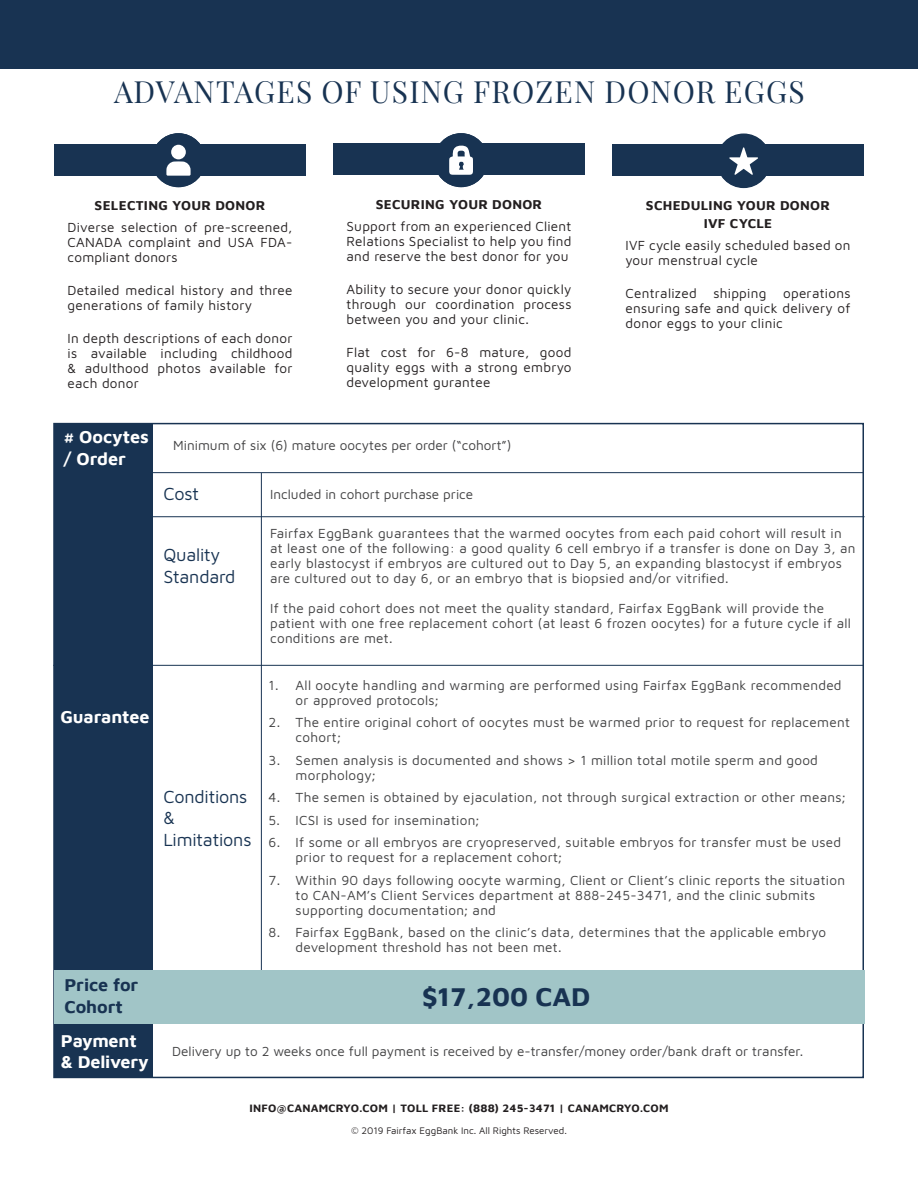
<style>
.page{position:relative;width:918px;height:1188px;background:#fff}
.page>*{position:absolute;margin:0;border:0;box-sizing:border-box;transform-origin:0 0}
.FFEB_HEADLINE{font:30px "Playfair Display";letter-spacing:.04em;color:#183352}
.t1{font:700 27px "Maven Pro";color:#183352}
.t2{font:18px/21.6px "Maven Pro";letter-spacing:-.01em;color:#183352}
.t3{font:700 18px/21.6px "Maven Pro";letter-spacing:-.01em;color:#fff}
.t4{font:700 18px/21.6px "Maven Pro";color:#183352}
.t5{font:13.5px/15px "Maven Pro";letter-spacing:.02em;color:#404041}
.FFEB_BODY_COPY{font:13.5px/15px "Maven Pro";letter-spacing:.02em;color:#231f20;text-align:justify}
.t6{font:13.5px "Maven Pro";color:#404041}
.FFEB_BODY_COPY-2{font:700 13.5px/18px "Maven Pro";letter-spacing:.02em;color:#231f20;text-align:center}
.FFEB_CONTACT{font:700 11.25px "Maven Pro";letter-spacing:.02em;color:#231f20}
.FFEB_DISCLAIMER{font:9.75px "Maven Pro";color:#231f20}
</style>
<div class="page">
<div style="left:0;top:0;width:918px;height:68px;background:#183352"></div>
<div style="left:54px;top:145px;width:252px;height:31px;background:#183352"></div>
<div style="left:333px;top:143px;width:252px;height:32px;background:#183352"></div>
<div style="left:612px;top:145px;width:252px;height:31px;background:#183352"></div>
<hr style="left:132px;top:516px;width:733px;height:1px;background:#183352">
<hr style="left:53px;top:665px;width:810px;height:1px;background:#183352">
<hr style="left:261px;top:473px;width:1px;height:522px;background:#183352">
<div style="left:54px;top:424px;width:99px;height:654px;background:#183352"></div>
<hr style="left:54px;top:472px;width:810px;height:1px;background:#183352">
<div style="left:55px;top:970px;width:810px;height:54px;background:#a1c5c7"></div>
<div style="left:152px;top:133px;width:54px;height:54px;background:#183352;border-radius:50%"></div>
<svg style="left:166px;top:157px;width:25px;height:19px"></svg>
<div style="left:171px;top:145px;width:15px;height:14px;background:#fff;border-radius:50%"></div>
<div style="left:434px;top:133px;width:54px;height:54px;background:#183352;border-radius:50%"></div>
<svg style="left:449px;top:146px;width:24px;height:29px"></svg>
<div style="left:717px;top:134px;width:54px;height:54px;background:#183352;border-radius:50%"></div>
<svg style="left:729px;top:147px;width:29px;height:28px"></svg>
<p class="FFEB_HEADLINE" style="left:114px;top:68px;width:692px">ADVANTAGES OF USING FROZEN DONOR EGGS</p>
<p class="FFEB_BODY_COPY-2" style="left:95px;top:196px;width:172px">SELECTING YOUR DONOR</p>
<p class="FFEB_BODY_COPY" style="left:68px;top:219px;width:227px">Diverse selection of pre-screened, CANADA complaint and USA FDA&shy;compliant donors</p>
<p class="FFEB_BODY_COPY" style="left:68px;top:282px;width:226px">Detailed medical history and three generations of family history</p>
<p class="FFEB_BODY_COPY" style="left:68px;top:330px;width:227px">In depth descriptions of each donor is available including childhood &amp; adulthood photos available for each donor</p>
<p class="FFEB_BODY_COPY-2" style="left:376px;top:194px;width:168px">SECURING YOUR DONOR</p>
<p class="FFEB_BODY_COPY" style="left:346px;top:218px;width:227px">Support from an experienced Client Relations Specialist to help you find and reserve the best donor for you</p>
<p class="FFEB_BODY_COPY" style="left:346px;top:281px;width:226px">Ability to secure your donor quickly through our coordination process between you and your clinic.</p>
<p class="FFEB_BODY_COPY" style="left:346px;top:344px;width:227px">Flat cost for 6-8 mature, good quality eggs with a strong embryo development gurantee</p>
<p class="t3" style="left:63px;top:425px;width:87px"># Oocytes / Order</p>
<p class="t6" style="left:173px;top:436px;width:340px">Minimum of six (6) mature oocytes per order (“cohort”)</p>
<p class="FFEB_BODY_COPY-2" style="left:646px;top:196px;width:186px">SCHEDULING YOUR DONOR<br>IVF CYCLE</p>
<p class="FFEB_BODY_COPY" style="left:626px;top:237px;width:227px">IVF cycle easily scheduled based on your menstrual cycle</p>
<p class="FFEB_BODY_COPY" style="left:626px;top:285px;width:227px">Centralized shipping operations ensuring safe and quick delivery of donor eggs to your clinic</p>
<p class="t3" style="left:60px;top:704px;width:91px">Guarantee</p>
<p class="t4" style="left:64px;top:973px;width:76px">Price for<br>Cohort</p>
<p class="t3" style="left:61px;top:1028px;width:89px">Payment &amp; Delivery</p>
<p class="t2" style="left:163px;top:482px;width:37px">Cost</p>
<p class="t6" style="left:270px;top:485px;width:205px">Included in cohort purchase price</p>
<p class="t5" style="left:270px;top:525px;width:587px">Fairfax EggBank guarantees that the warmed oocytes from each paid cohort will result in at least one of the following: a good quality 6 cell embryo if a transfer is done on Day 3, an early blastocyst if embryos are cultured out to Day 5, an expanding blastocyst if embryos are cultured out to day 6, or an embryo that is biopsied and/or vitrified.</p>
<p class="t5" style="left:270px;top:600px;width:582px">If the paid cohort does not meet the quality standard, Fairfax EggBank will provide the patient with one free replacement cohort (at least 6 frozen oocytes) for a future cycle if all conditions are met.</p>
<p class="t2" style="left:163px;top:543px;width:58px">Quality</p>
<p class="t2" style="left:163px;top:565px;width:74px">Standard</p>
<p class="t2" style="left:163px;top:785px;width:86px">Conditions &amp;</p>
<p class="t2" style="left:163px;top:828px;width:90px">Limitations</p>
<p class="t5" style="left:296px;top:677px;width:548px;text-indent:-27px">1. All oocyte handling and warming are performed using Fairfax EggBank recommended or approved protocols;</p>
<p class="t5" style="left:296px;top:714px;width:556px;text-indent:-27px">2. The entire original cohort of oocytes must be warmed prior to request for replacement cohort;</p>
<p class="t5" style="left:296px;top:752px;width:524px;text-indent:-27px">3. Semen analysis is documented and shows &gt; 1 million total motile sperm and good morphology;</p>
<p class="t5" style="left:269px;top:789px;width:579px">4. The semen is obtained by ejaculation, not through surgical extraction or other means;</p>
<p class="t5" style="left:269px;top:812px;width:212px">5. ICSI is used for insemination;</p>
<p class="t5" style="left:296px;top:834px;width:547px;text-indent:-27px">6. If some or all embryos are cryopreserved, suitable embryos for transfer must be used prior to request for a replacement cohort;</p>
<p class="t5" style="left:296px;top:872px;width:551px;text-indent:-27px">7. Within 90 days following oocyte warming, Client or Client’s clinic reports the situation to CAN-AM’s Client Services department at 888-245-3471, and the clinic submits supporting documentation; and</p>
<p class="t5" style="left:296px;top:924px;width:532px;text-indent:-27px">8. Fairfax EggBank, based on the clinic’s data, determines that the applicable embryo development threshold has not been met.</p>
<p class="t1" style="left:422px;top:978px;width:170px">$17,200 CAD</p>
<p class="t6" style="left:172px;top:1042px;width:633px">Delivery up to 2 weeks once full payment is received by e-transfer/money order/bank draft or transfer.</p>
<p class="FFEB_CONTACT" style="left:249px;top:1100px;width:421px">INFO@CANAMCRYO.COM | TOLL FREE: (888) 245-3471 | CANAMCRYO.COM</p>
<p class="FFEB_DISCLAIMER" style="left:351px;top:1124px;width:217px">© 2019 Fairfax EggBank Inc. All Rights Reserved.</p>
</div>
